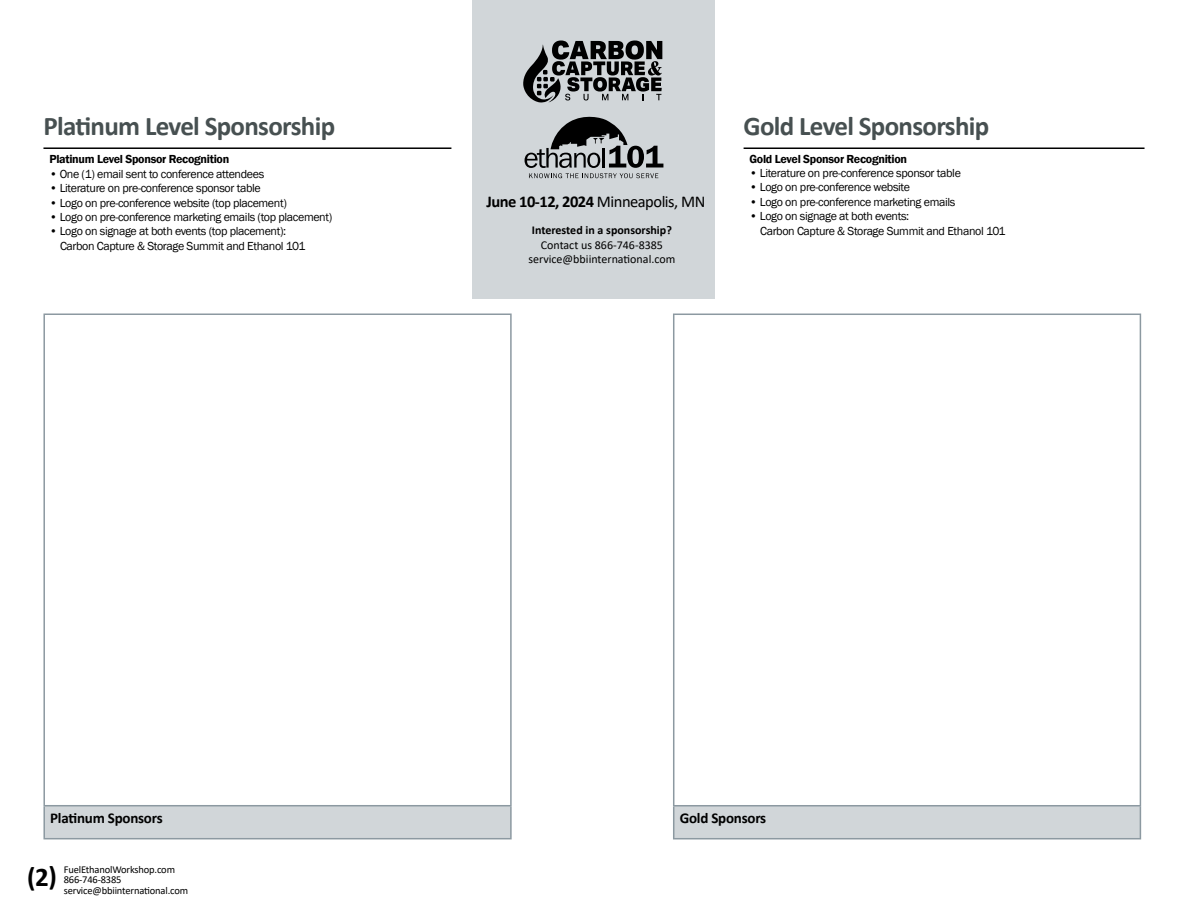
<style>
.page{position:relative;width:1188px;height:918px;background:#fff}
.page>*{position:absolute;margin:0;border:0;box-sizing:border-box;transform-origin:0 0}
.t1{font:700 27px "Calibri";letter-spacing:-.025em;color:#475051}
.t2{font:700 27px "Calibri";color:#000}
.t3{font:700 16.5px "Calibri";letter-spacing:-.03em;color:#000}
.t4{font:700 15px "Calibri";letter-spacing:-.015em;color:#000}
.t5{font:12px/14.4px "Franklin Gothic";letter-spacing:-.03em;color:#000}
.t6{font:600 12px "Franklin Gothic";letter-spacing:-.025em;color:#000}
.t7{font:12px/14.4px "Calibri";color:#000;text-align:center}
.t8{font:700 12px "Calibri";color:#000}
.t9{font:10.5px/10.5px "Calibri";letter-spacing:-.015em;color:#000}
.s1{font-weight:400}
</style>
<div class="page">
<div style="left:472px;top:0;width:244px;height:298px;background:#d1d6d9"></div>
<div style="left:44px;top:806px;width:467px;height:33px;background:#d1d6d9"></div>
<hr style="left:43px;top:315px;width:2px;height:490px;background:#8c99a1">
<hr style="left:43px;top:314px;width:469px;height:1px;background:#8c99a1">
<hr style="left:510px;top:315px;width:2px;height:490px;background:#8c99a1">
<hr style="left:43px;top:805px;width:469px;height:1px;background:#8c99a1">
<hr style="left:43px;top:806px;width:2px;height:32px;background:#8c99a1">
<hr style="left:510px;top:806px;width:2px;height:32px;background:#8c99a1">
<hr style="left:43px;top:838px;width:469px;height:1px;background:#8c99a1">
<svg style="left:523px;top:41px;width:139px;height:61px"></svg>
<hr style="left:43px;top:147px;width:408px;height:2px;background:#000">
<hr style="left:744px;top:148px;width:401px;height:1px;background:#000">
<div style="left:674px;top:806px;width:466px;height:33px;background:#d1d6d9"></div>
<hr style="left:673px;top:315px;width:1px;height:490px;background:#8c99a1">
<hr style="left:673px;top:314px;width:468px;height:1px;background:#8c99a1">
<hr style="left:1140px;top:315px;width:1px;height:490px;background:#8c99a1">
<hr style="left:673px;top:805px;width:468px;height:1px;background:#8c99a1">
<hr style="left:673px;top:806px;width:1px;height:32px;background:#8c99a1">
<hr style="left:1140px;top:806px;width:1px;height:32px;background:#8c99a1">
<hr style="left:673px;top:838px;width:468px;height:1px;background:#8c99a1">
<svg style="left:525px;top:117px;width:138px;height:61px"></svg>
<h1 class="t1" style="left:43px;top:107px;width:293px">Platinum Level Sponsorship</h1>
<p class="t6" style="left:49px;top:152px;width:181px">Platinum Level Sponsor Recognition</p>
<p class="t5" style="left:49px;top:167px;width:216px">• One (1) email sent to conference attendees</p>
<p class="t5" style="left:49px;top:181px;width:213px">• Literature on pre-conference sponsor table</p>
<p class="t5" style="left:49px;top:196px;width:239px">• Logo on pre-conference website (top placement)</p>
<p class="t5" style="left:49px;top:210px;width:284px">• Logo on pre-conference marketing emails (top placement)</p>
<p class="t5" style="left:60px;top:224px;width:247px;text-indent:-11px">• Logo on signage at both events (top placement):<br>Carbon Capture &amp; Storage Summit and Ethanol 101</p>
<h2 class="t3" style="left:486px;top:189px;width:220px">June 10-12, 2024 <span class="s1">Minneapolis, MN</span></h2>
<p class="t8" style="left:532px;top:222px;width:142px">Interested in a sponsorship?</p>
<p class="t7" style="left:528px;top:237px;width:148px">Contact us 866-746-8385 service@bbiinternational.com</p>
<h1 class="t1" style="left:744px;top:107px;width:247px">Gold Level Sponsorship</h1>
<p class="t6" style="left:750px;top:151px;width:159px">Gold Level Sponsor Recognition</p>
<p class="t5" style="left:750px;top:166px;width:213px">• Literature on pre-conference sponsor table</p>
<p class="t5" style="left:750px;top:181px;width:162px">• Logo on pre-conference website</p>
<p class="t5" style="left:750px;top:195px;width:207px">• Logo on pre-conference marketing emails</p>
<p class="t5" style="left:760px;top:209px;width:247px;text-indent:-11px">• Logo on signage at both events:<br>Carbon Capture &amp; Storage Summit and Ethanol 101</p>
<p class="t4" style="left:50px;top:807px;width:114px">Platinum Sponsors</p>
<h1 class="t2" style="left:27px;top:858px;width:31px">(2)</h1>
<p class="t9" style="left:64px;top:864px;width:126px">FuelEthanolWorkshop.com<br>866-746-8385 service@bbiinternational.com</p>
<p class="t4" style="left:680px;top:807px;width:88px">Gold Sponsors</p>
</div>
